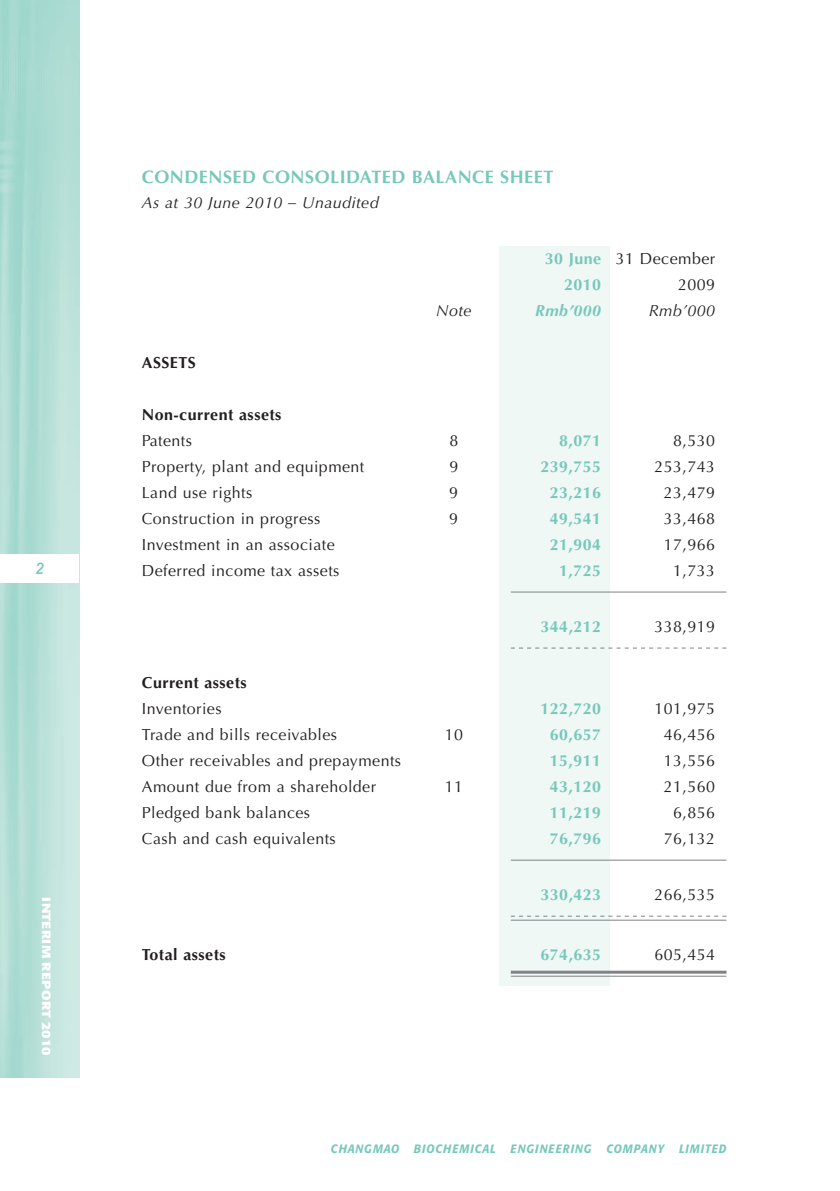
<style>
.page{position:relative;width:840px;height:1191px;background:#fff}
.page>*{position:absolute;margin:0;border:0;box-sizing:border-box;transform-origin:0 0}
.t1{font:700 18px "Optima LT Std";letter-spacing:.03em;color:#76c8ba}
.t2{font:16px "Optima LT Std";letter-spacing:.03em;color:#231f20}
.t3{font:700 16px/26px "Optima LT Std";letter-spacing:.03em;color:#76c8ba}
.t4{font:700 16px "Optima LT Std";letter-spacing:.03em;color:#231f20}
.t5{font:italic 16px "Optima LT Std";letter-spacing:.03em;color:#231f20}
.t6{font:italic 700 16px "Optima LT Std";letter-spacing:.03em;color:#76c8ba}
.t7{font:italic 500 16px "Arial MT Std";color:#76c8ba;scale:.95 1}
.t8{font:italic 500 12px "Formata";letter-spacing:.09em;color:#76c8ba;scale:.9 1}
.t9{font:700 12px "Formata";letter-spacing:.02em;color:#fff;scale:1.2 1}
.s1{font-weight:400;color:#231f20}
</style>
<div class="page">
<img style="left:0;top:0;width:79px;height:1077px">
<div style="left:0;top:554px;width:79px;height:28px;background:#fff"></div>
<div style="left:499px;top:246px;width:110px;height:740px;background:#eff8f5"></div>
<hr style="left:510px;top:591px;width:216px;height:1px;background:#808285">
<svg style="left:511px;top:647px;width:215px;height:1px"></svg>
<hr style="left:510px;top:859px;width:216px;height:1px;background:#808285">
<svg style="left:511px;top:915px;width:215px;height:1px"></svg>
<hr style="left:510px;top:919px;width:216px;height:1px;background:#808285">
<hr style="left:510px;top:970px;width:216px;height:3px;background:#808285">
<hr style="left:510px;top:975px;width:216px;height:1px;background:#808285">
<p class="t7" style="left:35px;top:559px;width:10px">2</p>
<p class="t9" style="left:54px;top:897px;width:133px;rotate:90deg">Interim report 2010</p>
<p class="t1" style="left:142px;top:167px;width:413px">CONDENSED CONSOLIDATED BALANCE SHEET</p>
<p class="t5" style="left:142px;top:193px;width:238px">As at 30 June 2010 – Unaudited</p>
<p class="t3" style="left:564px;top:245px;width:152px;text-indent:-19px">30 June <span class="s1">31 December<br></span>2010</p>
<p class="t2" style="left:677px;top:275px;width:38px">2009</p>
<p class="t4" style="left:142px;top:353px;width:55px">ASSETS</p>
<p class="t5" style="left:436px;top:301px;width:37px">Note</p>
<p class="t6" style="left:535px;top:301px;width:67px">Rmb’000</p>
<p class="t5" style="left:648px;top:301px;width:68px">Rmb’000</p>
<p class="t4" style="left:142px;top:405px;width:141px">Non-current assets</p>
<p class="t2" style="left:142px;top:431px;width:52px">Patents</p>
<p class="t2" style="left:449px;top:431px;width:10px">8</p>
<p class="t3" style="left:559px;top:427px;width:43px">8,071</p>
<p class="t2" style="left:672px;top:431px;width:43px">8,530</p>
<p class="t2" style="left:142px;top:457px;width:224px">Property, plant and equipment</p>
<p class="t2" style="left:449px;top:457px;width:10px">9</p>
<p class="t3" style="left:540px;top:453px;width:62px">239,755</p>
<p class="t2" style="left:654px;top:457px;width:62px">253,743</p>
<p class="t2" style="left:142px;top:483px;width:112px">Land use rights</p>
<p class="t2" style="left:449px;top:483px;width:10px">9</p>
<p class="t3" style="left:549px;top:479px;width:53px">23,216</p>
<p class="t2" style="left:663px;top:483px;width:53px">23,479</p>
<p class="t2" style="left:142px;top:509px;width:180px">Construction in progress</p>
<p class="t2" style="left:449px;top:509px;width:10px">9</p>
<p class="t3" style="left:549px;top:505px;width:53px">49,541</p>
<p class="t2" style="left:663px;top:509px;width:53px">33,468</p>
<p class="t2" style="left:142px;top:535px;width:194px">Investment in an associate</p>
<p class="t3" style="left:549px;top:531px;width:53px">21,904</p>
<p class="t2" style="left:663px;top:535px;width:53px">17,966</p>
<p class="t2" style="left:142px;top:561px;width:199px">Deferred income tax assets</p>
<p class="t3" style="left:559px;top:557px;width:43px">1,725</p>
<p class="t2" style="left:672px;top:561px;width:43px">1,733</p>
<p class="t3" style="left:540px;top:613px;width:62px">344,212</p>
<p class="t2" style="left:654px;top:617px;width:62px">338,919</p>
<p class="t4" style="left:142px;top:673px;width:106px">Current assets</p>
<p class="t2" style="left:142px;top:699px;width:81px">Inventories</p>
<p class="t3" style="left:540px;top:695px;width:62px">122,720</p>
<p class="t2" style="left:654px;top:699px;width:62px">101,975</p>
<p class="t2" style="left:142px;top:725px;width:197px">Trade and bills receivables</p>
<p class="t2" style="left:444px;top:725px;width:20px">10</p>
<p class="t3" style="left:549px;top:721px;width:53px">60,657</p>
<p class="t2" style="left:663px;top:725px;width:53px">46,456</p>
<p class="t2" style="left:142px;top:751px;width:261px">Other receivables and prepayments</p>
<p class="t3" style="left:549px;top:747px;width:53px">15,911</p>
<p class="t2" style="left:663px;top:751px;width:53px">13,556</p>
<p class="t2" style="left:142px;top:777px;width:235px">Amount due from a shareholder</p>
<p class="t2" style="left:444px;top:777px;width:20px">11</p>
<p class="t3" style="left:549px;top:773px;width:53px">43,120</p>
<p class="t2" style="left:663px;top:777px;width:53px">21,560</p>
<p class="t2" style="left:142px;top:803px;width:170px">Pledged bank balances</p>
<p class="t3" style="left:549px;top:799px;width:53px">11,219</p>
<p class="t2" style="left:673px;top:803px;width:43px">6,856</p>
<p class="t2" style="left:142px;top:829px;width:195px">Cash and cash equivalents</p>
<p class="t3" style="left:549px;top:825px;width:53px">76,796</p>
<p class="t2" style="left:663px;top:829px;width:53px">76,132</p>
<p class="t3" style="left:540px;top:881px;width:62px">330,423</p>
<p class="t2" style="left:654px;top:885px;width:62px">266,535</p>
<p class="t4" style="left:142px;top:945px;width:85px">Total assets</p>
<p class="t3" style="left:540px;top:941px;width:62px">674,635</p>
<p class="t2" style="left:654px;top:945px;width:62px">605,454</p>
<p class="t8" style="left:331px;top:1141px;width:440px">CHANGMAO BIOCHEMICAL ENGINEERING COMPANY LIMITED</p>
</div>
